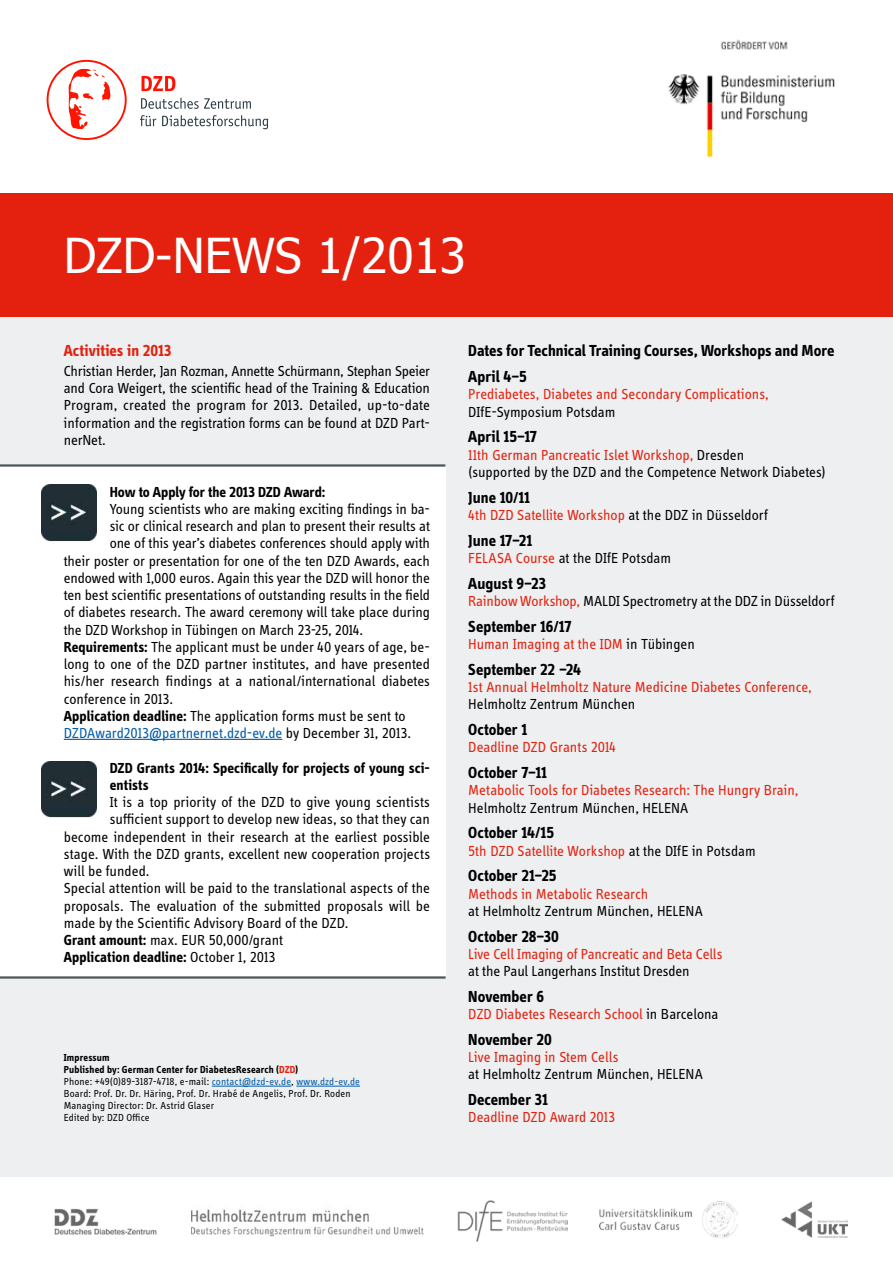
<style>
.page{position:relative;width:893px;height:1263px;background:#fff}
.page>*{position:absolute;margin:0;border:0;box-sizing:border-box;transform-origin:0 0}
.t1{font:48px "Tahoma";color:#fff}
.t2{font:700 16.5px/25.8px "Info Display OT";letter-spacing:.005em;color:#000}
.t3{font:700 16.5px "Info Display OT";letter-spacing:.005em;color:#e4200e}
.t4{font:15px/17.2px "Info Display OT";color:#000;text-align:justify}
.t5{font:15px "Info Display OT";color:#e4200e}
.t6{font:700 15px/17.2px "Info Display OT";letter-spacing:.005em;color:#000}
.t7{font:15px "Info Display OT";color:#005ca9}
.t8{font:10.5px/12px "Info Display OT";letter-spacing:.015em;color:#000}
.s1{font-weight:700}
.s2{color:#000}
.s3{font-weight:400}
.s4{font-weight:700;color:#e4200e}
.s5{color:#005ca9}
.s6{color:#e4200e}
</style>
<div class="page">
<div style="left:0;top:300px;width:893px;height:877px;background:#edeff0"></div>
<div style="left:0;top:193px;width:893px;height:124px;background:#e4200e"></div>
<img style="left:54px;top:1208px;width:102px;height:27px">
<img style="left:457px;top:1200px;width:111px;height:41px">
<img style="left:191px;top:1209px;width:232px;height:28px">
<img style="left:599px;top:1202px;width:139px;height:35px">
<svg style="left:140px;top:115px;width:128px;height:14px"></svg>
<svg style="left:141px;top:98px;width:110px;height:11px"></svg>
<svg style="left:142px;top:76px;width:33px;height:15px"></svg>
<svg style="left:68px;top:69px;width:43px;height:60px"></svg>
<div style="left:47px;top:60px;width:80px;height:80px;border:2px solid #ff1200;border-radius:50%"></div>
<img style="left:668px;top:39px;width:167px;height:119px">
<img style="left:782px;top:1202px;width:65px;height:35px">
<div style="left:0;top:465px;width:445px;height:513px;background:#fff"></div>
<hr style="left:0;top:464px;width:445px;height:3px;background:#4e565a">
<hr style="left:0;top:976px;width:446px;height:3px;background:#4e565a">
<hr style="left:64px;top:739px;width:218px;height:1px;background:#005ca9">
<hr style="left:212px;top:1086px;width:79px;height:1px;background:#005ca9">
<hr style="left:296px;top:1086px;width:64px;height:1px;background:#005ca9">
<img style="left:42px;top:485px;width:55px;height:56px">
<img style="left:42px;top:761px;width:55px;height:57px">
<h1 class="t1" style="left:64px;top:225px;width:404px">DZD-NEWS 1/2013</h1>
<p class="t3" style="left:64px;top:341px;width:109px">Activities in 2013</p>
<p class="t4" style="left:64px;top:362px;width:368px">Christian Herder, Jan Rozman, Annette Schürmann, Stephan Speier and Cora Weigert, the scientific head of the Training &amp; Education Program, created the program for 2013. Detailed, up-to-date information and the registration forms can be found at DZD Part&shy;nerNet.</p>
<p class="t6" style="left:110px;top:483px;width:217px">How to Apply for the 2013 DZD Award:</p>
<p class="t4" style="left:110px;top:500px;width:322px">Young scientists who are making exciting findings in ba-</p>
<p class="t4" style="left:110px;top:517px;width:322px">sic or clinical research and plan to present their results at</p>
<p class="t4" style="left:110px;top:534px;width:322px">one of this year’s diabetes conferences should apply with</p>
<p class="t4" style="left:64px;top:552px;width:368px">their poster or presentation for one of the ten DZD Awards, each</p>
<p class="t4" style="left:64px;top:569px;width:368px">endowed with 1,000 euros. Again this year the DZD will honor the</p>
<p class="t4" style="left:64px;top:586px;width:368px">ten best scientific presentations of outstanding results in the field</p>
<p class="t4" style="left:64px;top:603px;width:368px">of diabetes research. The award ceremony will take place during</p>
<p class="t4" style="left:64px;top:621px;width:301px">the DZD Workshop in Tübingen on March 23-25, 2014.</p>
<p class="t4" style="left:64px;top:638px;width:368px"><span class="s1">Requirements:</span> The applicant must be under 40 years of age, be-</p>
<p class="t4" style="left:64px;top:655px;width:368px">long to one of the DZD partner institutes, and have presented</p>
<p class="t4" style="left:64px;top:672px;width:368px">his/her research findings at a national/international diabetes</p>
<p class="t4" style="left:64px;top:690px;width:111px">conference in 2013.</p>
<p class="t4" style="left:64px;top:707px;width:343px"><span class="s1">Application deadline:</span> The application forms must be sent to</p>
<p class="t7" style="left:64px;top:724px;width:349px">DZDAward2013@partnernet.dzd-ev.de <span class="s2">by December 31, 2013.</span></p>
<p class="t6" style="left:110px;top:759px;width:322px">DZD Grants 2014: Specifically for projects of young sci&shy;entists</p>
<p class="t4" style="left:110px;top:793px;width:322px">It is a top priority of the DZD to give young scientists</p>
<p class="t4" style="left:110px;top:810px;width:322px">sufficient support to develop new ideas, so that they can</p>
<p class="t4" style="left:64px;top:828px;width:368px">become independent in their research at the earliest possible</p>
<p class="t4" style="left:64px;top:845px;width:368px">stage. With the DZD grants, excellent new cooperation projects</p>
<p class="t4" style="left:64px;top:862px;width:87px">will be funded.</p>
<p class="t4" style="left:64px;top:879px;width:368px">Special attention will be paid to the translational aspects of the</p>
<p class="t4" style="left:64px;top:897px;width:368px">proposals. The evaluation of the submitted proposals will be</p>
<p class="t4" style="left:64px;top:914px;width:286px">made by the Scientific Advisory Board of the DZD.</p>
<p class="t4" style="left:64px;top:931px;width:221px"><span class="s1">Grant amount:</span> max. EUR 50,000/grant</p>
<p class="t6" style="left:64px;top:948px;width:213px">Application deadline: <span class="s3">October 1, 2013</span></p>
<p class="t8" style="left:64px;top:1051px;width:298px"><span class="s1">Impressum<br>Published by: German Center for DiabetesResearch (</span><span class="s4">DZD</span><span class="s1">)<br></span>Phone: +49(0)89-3187-4718, e-mail: <span class="s5">contact@dzd-ev.de</span>, <span class="s5">www.dzd-ev.de </span>Board: Prof. Dr. Dr. Häring, Prof. Dr. Hrabé de Angelis, Prof. Dr. Roden Managing Director: Dr. Astrid Glaser<br>Edited by: DZD Office</p>
<p class="t2" style="left:468px;top:338px;width:368px">Dates for Technical Training Courses, Workshops and More<br>April 4–5</p>
<p class="t5" style="left:468px;top:386px;width:302px">Prediabetes, Diabetes and Secondary Complications,</p>
<p class="t4" style="left:468px;top:403px;width:149px">DIfE-Symposium Potsdam</p>
<p class="t2" style="left:468px;top:424px;width:70px">April 15–17</p>
<p class="t4" style="left:468px;top:446px;width:359px"><span class="s6">11th German Pancreatic Islet Workshop,</span> Dresden<br>(supported by the DZD and the Competence Network Diabetes)</p>
<p class="t2" style="left:468px;top:484px;width:63px">June 10/11</p>
<p class="t5" style="left:468px;top:506px;width:301px">4th DZD Satellite Workshop <span class="s2">at the DDZ in Düsseldorf</span></p>
<p class="t2" style="left:468px;top:527px;width:65px">June 17–21</p>
<p class="t4" style="left:468px;top:549px;width:204px"><span class="s6">FELASA Course</span> at the DIfE Potsdam</p>
<p class="t2" style="left:468px;top:570px;width:79px">August 9–23</p>
<p class="t4" style="left:468px;top:592px;width:368px"><span class="s6">Rainbow Workshop,</span> MALDI Spectrometry at the DDZ in Düsseldorf</p>
<p class="t2" style="left:468px;top:613px;width:105px">September 16/17</p>
<p class="t5" style="left:468px;top:635px;width:228px">Human Imaging at the IDM <span class="s2">in Tübingen</span></p>
<p class="t2" style="left:468px;top:656px;width:114px">September 22 –24</p>
<p class="t5" style="left:468px;top:678px;width:345px">1st Annual Helmholtz Nature Medicine Diabetes Conference,</p>
<p class="t4" style="left:468px;top:695px;width:169px">Helmholtz Zentrum München</p>
<p class="t2" style="left:468px;top:716px;width:61px">October 1</p>
<p class="t5" style="left:468px;top:738px;width:149px">Deadline DZD Grants 2014</p>
<p class="t2" style="left:468px;top:759px;width:80px">October 7–11</p>
<p class="t5" style="left:468px;top:781px;width:332px">Metabolic Tools for Diabetes Research: The Hungry Brain,</p>
<p class="t4" style="left:468px;top:798px;width:222px">Helmholtz Zentrum München, HELENA</p>
<p class="t2" style="left:468px;top:820px;width:87px">October 14/15</p>
<p class="t5" style="left:468px;top:842px;width:289px">5th DZD Satellite Workshop <span class="s2">at the DIfE in Potsdam</span></p>
<p class="t2" style="left:468px;top:863px;width:90px">October 21–25</p>
<p class="t5" style="left:468px;top:885px;width:181px">Methods in Metabolic Research</p>
<p class="t4" style="left:468px;top:902px;width:236px">at Helmholtz Zentrum München, HELENA</p>
<p class="t2" style="left:468px;top:923px;width:92px">October 28–30</p>
<p class="t5" style="left:468px;top:945px;width:256px">Live Cell Imaging of Pancreatic and Beta Cells</p>
<p class="t4" style="left:468px;top:962px;width:223px">at the Paul Langerhans Institut Dresden</p>
<p class="t2" style="left:468px;top:983px;width:77px">November 6</p>
<p class="t5" style="left:468px;top:1005px;width:252px">DZD Diabetes Research School <span class="s2">in Barcelona</span></p>
<p class="t2" style="left:468px;top:1026px;width:85px">November 20</p>
<p class="t5" style="left:468px;top:1048px;width:152px">Live Imaging in Stem Cells</p>
<p class="t4" style="left:468px;top:1065px;width:236px">at Helmholtz Zentrum München, HELENA</p>
<p class="t2" style="left:468px;top:1086px;width:81px">December 31</p>
<p class="t5" style="left:468px;top:1108px;width:148px">Deadline DZD Award 2013</p>
</div>
